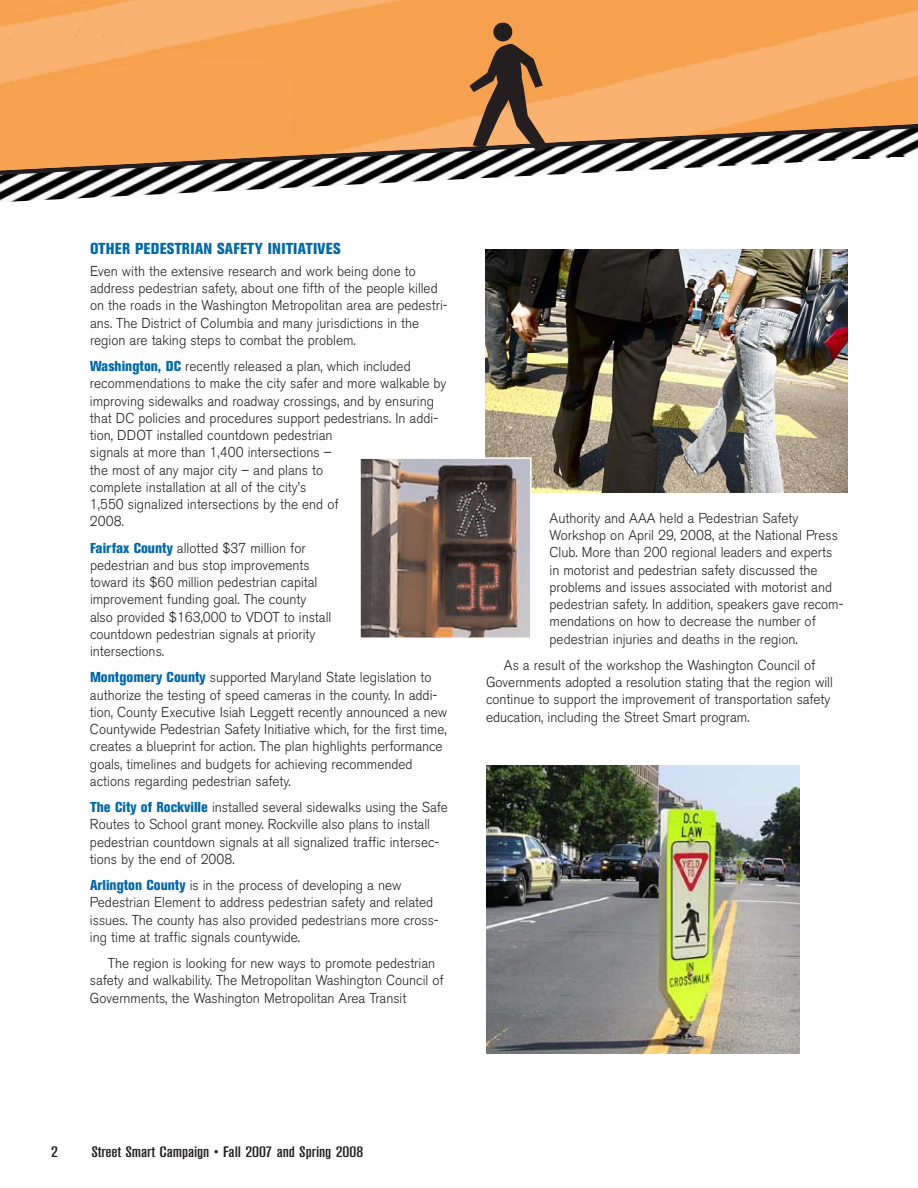
<style>
.page{position:relative;width:918px;height:1188px;background:#fff}
.page>*{position:absolute;margin:0;border:0;box-sizing:border-box;transform-origin:0 0}
.t1{font:800 condensed 15.75px "Akzidenz Grotesk BE";letter-spacing:.02em;color:#0069aa}
.t2{font:500 condensed 15px "Akzidenz Grotesk BE";letter-spacing:-.005em;color:#231f20;scale:1.3 1}
.t3{font:300 14.25px/17.2px "Akzidenz Grotesk BE";color:#231f20;scale:.95 1}
.s1{font-weight:800;font-stretch:condensed;color:#0069aa}
.s2{font-weight:300}
</style>
<div class="page">
<img style="left:0;top:176px;width:524px;height:26px">
<svg style="left:0;top:171px;width:624px;height:5px"></svg>
<img style="left:0;top:0;width:918px;height:171px">
<img style="left:486px;top:765px;width:313px;height:288px">
<img style="left:485px;top:249px;width:362px;height:243px">
<img style="left:362px;top:460px;width:167px;height:176px">
<div style="left:359px;top:457px;width:173px;height:182px;border:2px solid #fff"></div>
<div style="left:493px;top:22px;width:20px;height:20px;background:#231f20;border-radius:50%"></div>
<svg style="left:469px;top:43px;width:79px;height:109px;background:#946840"></svg>
<p class="t1" style="left:90px;top:243px;width:252px">OTHER PEDESTRIAN SAFETY INITIATIVES</p>
<p class="t3" style="left:90px;top:264px;width:378px">Even with the extensive research and work being done to address pedestrian safety, about one fifth of the people killed on the roads in the Washington Metropolitan area are pedestri&shy;ans. The District of Columbia and many jurisdictions in the region are taking steps to combat the problem.</p>
<p class="t3" style="left:90px;top:359px;width:377px"><span class="s1">Washington, DC</span> recently released a plan, which included recommendations to make the city safer and more walkable by improving sidewalks and roadway crossings, and by ensuring that DC policies and procedures support pedestrians. In addi&shy;tion, DDOT installed countdown pedestrian<br>signals at more than 1,400 intersections –<br>the most of any major city – and plans to<br>complete installation at all of the city’s<br>1,550 signalized intersections by the end of<br>2008.</p>
<p class="t3" style="left:90px;top:541px;width:256px"><span class="s1">Fairfax County</span> allotted $37 million for pedestrian and bus stop improvements toward its $60 million pedestrian capital improvement funding goal. The county also provided $163,000 to VDOT to install countdown pedestrian signals at priority intersections.</p>
<p class="t3" style="left:90px;top:671px;width:378px"><span class="s1">Montgomery County</span> supported Maryland State legislation to authorize the testing of speed cameras in the county. In addi&shy;tion, County Executive Isiah Leggett recently announced a new Countywide Pedestrian Safety Initiative which, for the first time, creates a blueprint for action. The plan highlights performance goals, timelines and budgets for achieving recommended actions regarding pedestrian safety.</p>
<p class="t3" style="left:90px;top:800px;width:378px"><span class="s1">The City of Rockville</span> installed several sidewalks using the Safe Routes to School grant money. Rockville also plans to install pedestrian countdown signals at all signalized traffic intersec&shy;tions by the end of 2008.</p>
<p class="t3" style="left:90px;top:878px;width:369px"><span class="s1">Arlington County</span> is in the process of developing a new Pedestrian Element to address pedestrian safety and related issues. The county has also provided pedestrians more cross&shy;ing time at traffic signals countywide.</p>
<p class="t3" style="left:90px;top:956px;width:374px;text-indent:18px">The region is looking for new ways to promote pedestrian safety and walkability. The Metropolitan Washington Council of<br>Governments, the Washington Metropolitan Area Transit</p>
<p class="t3" style="left:550px;top:511px;width:311px">Authority and AAA held a Pedestrian Safety Workshop on April 29, 2008, at the National Press Club. More than 200 regional leaders and experts in motorist and pedestrian safety discussed the problems and issues associated with motorist and pedestrian safety. In addition, speakers gave recom&shy;mendations on how to decrease the number of pedestrian injuries and deaths in the region.</p>
<p class="t3" style="left:486px;top:658px;width:367px;text-indent:18px">As a result of the workshop the Washington Council of Governments adopted a resolution stating that the region will continue to support the improvement of transportation safety education, including the Street Smart program.</p>
<p class="t2" style="left:51px;top:1146px;width:7px">2</p>
<p class="t2" style="left:91px;top:1146px;width:211px">Street Smart Campaign <span class="s2">•</span> Fall 2007 and Spring 2008</p>
</div>
